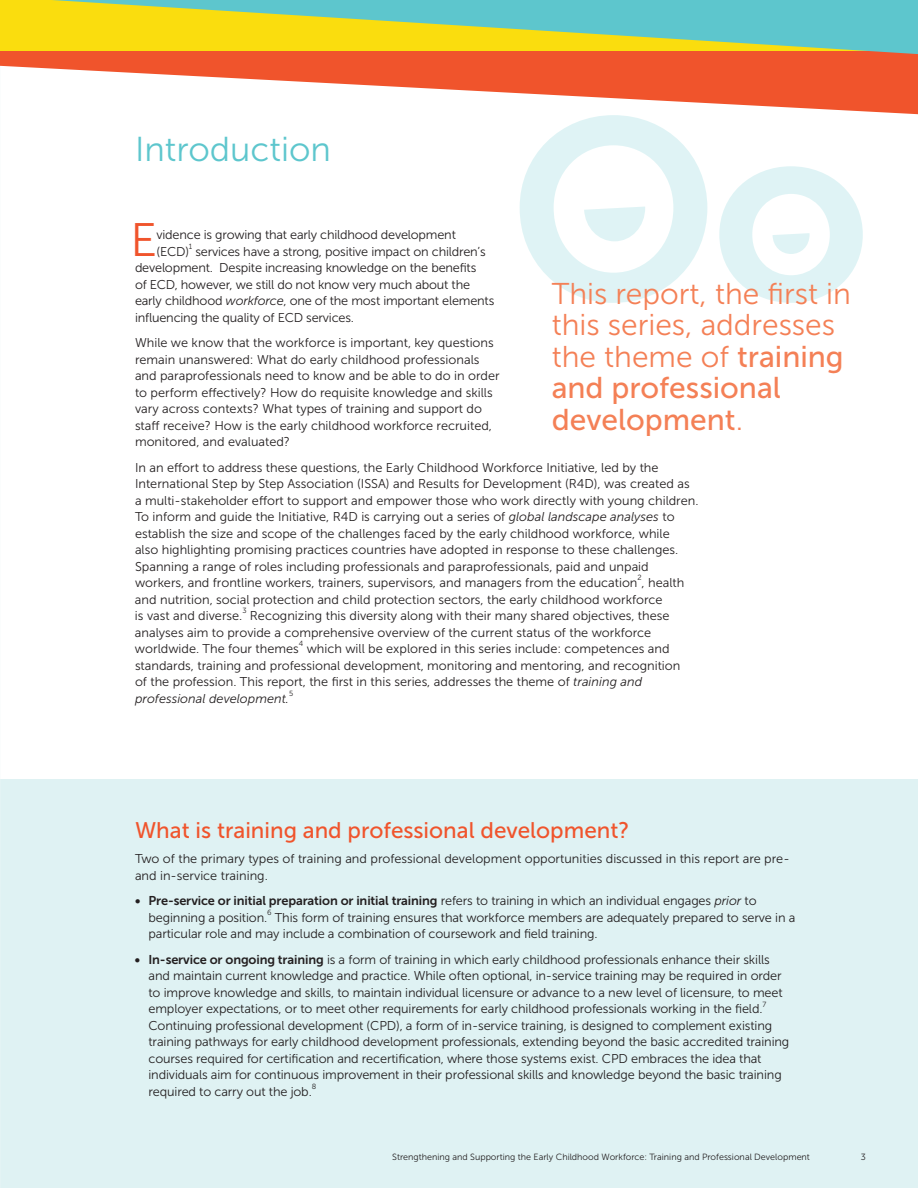
<style>
.page{position:relative;width:918px;height:1188px;background:#fff}
.page>*{position:absolute;margin:0;border:0;box-sizing:border-box;transform-origin:0 0}
.t1{font:46.8px "Museo Sans 300";color:#f0542c}
.t2{font:34.5px "Museo Sans 300";color:#5dc6cd}
.t3{font:30px/31.5px "Museo Sans 300";color:#f48056}
.t4{font:30px/31.5px "Museo Sans 500";color:#f48056}
.t5{font:22.5px "Museo Sans 500";color:#f0542c}
.t6{font:12.75px/16.5px "Museo Sans 300";color:#231f20}
.t7{font:12.75px "Museo Sans 700";letter-spacing:-.01em;color:#231f20}
.t8{font:9px "Museo Sans 300";color:#231f20}
.t9{font:7.5px "Museo Sans 300";color:#231f20}
.s1{font-style:italic}
.s2{font-family:"Museo Sans 500"}
.s3{font-family:"Museo Sans 300"}
.s4{font-family:"Museo Sans 300";font-style:italic}
.s5{font-family:"Museo Sans 700"}
</style>
<div class="page">
<div style="left:0;top:779px;width:918px;height:409px;background:#dff2f3"></div>
<svg style="left:520px;top:115px;width:187px;height:188px"></svg>
<svg style="left:719px;top:166px;width:144px;height:137px"></svg>
<svg style="left:0;top:50px;width:918px;height:64px;fill:#f0542c"></svg>
<div style="left:0;top:0;width:918px;height:50px;background:#fadd0e"></div>
<svg style="left:52px;top:0;width:866px;height:54px"></svg>
<h2 class="t2" style="left:135px;top:130px;width:197px">Introduction</h2>
<h1 class="t1" style="left:131px;top:214px;width:28px">E</h1>
<p class="t6" style="left:157px;top:227px;width:301px">vidence is growing that early childhood development (ECD)</p>
<p class="t9" style="left:189px;top:242px;width:5px">1</p>
<p class="t6" style="left:135px;top:243px;width:361px;text-indent:61px">services have a strong, positive impact on children’s development. Despite increasing knowledge on the benefits<br>of ECD, however, we still do not know very much about the early childhood <span class="s1">workforce</span>, one of the most important elements influencing the quality of ECD services.</p>
<p class="t6" style="left:135px;top:335px;width:366px">While we know that the workforce is important, key questions remain unanswered: What do early childhood professionals and paraprofessionals need to know and be able to do in order to perform effectively? How do requisite knowledge and skills vary across contexts? What types of training and support do staff receive? How is the early childhood workforce recruited, monitored, and evaluated?</p>
<p class="t6" style="left:135px;top:459px;width:565px">In an effort to address these questions, the Early Childhood Workforce Initiative, led by the International Step by Step Association (ISSA) and Results for Development (R4D), was created as a multi-stakeholder effort to support and empower those who work directly with young children.<br>To inform and guide the Initiative, R4D is carrying out a series of <span class="s1">global landscape analyses</span> to establish the size and scope of the challenges faced by the early childhood workforce, while<br>also highlighting promising practices countries have adopted in response to these challenges.<br>Spanning a range of roles including professionals and paraprofessionals, paid and unpaid workers, and frontline workers, trainers, supervisors, and managers from the education , health</p>
<h3 class="t3" style="left:552px;top:278px;width:301px">This report, the first in this series, addresses the theme of <span class="s2">training</span></h3>
<h3 class="t4" style="left:552px;top:372px;width:231px">and professional development<span class="s3">.</span></h3>
<p class="t9" style="left:638px;top:574px;width:6px">2</p>
<p class="t6" style="left:135px;top:591px;width:529px">and nutrition, social protection and child protection sectors, the early childhood workforce is vast and diverse.</p>
<p class="t9" style="left:242px;top:607px;width:6px">3</p>
<p class="t6" style="left:135px;top:608px;width:536px;text-indent:115px">Recognizing this diversity along with their many shared objectives, these analyses aim to provide a comprehensive overview of the current status of the workforce worldwide. The four themes</p>
<p class="t9" style="left:299px;top:640px;width:6px">4</p>
<p class="t6" style="left:135px;top:641px;width:547px;text-indent:172px">which will be explored in this series include: competences and standards, training and professional development, monitoring and mentoring, and recognition of the profession. This report, the first in this series, addresses the theme of <span class="s1">training and professional development.</span></p>
<p class="t9" style="left:289px;top:689px;width:6px">5</p>
<h3 class="t5" style="left:135px;top:818px;width:496px">What is training and professional development?</h3>
<p class="t6" style="left:135px;top:851px;width:656px">Two of the primary types of training and professional development opportunities discussed in this report are pre&shy;and in-service training.</p>
<p class="t7" style="left:135px;top:894px;width:623px">• Pre-service or initial preparation or initial training <span class="s3">refers to training in which an individual engages</span> <span class="s4">prior</span> <span class="s3">to</span></p>
<p class="t6" style="left:149px;top:909px;width:120px">beginning a position.</p>
<p class="t9" style="left:267px;top:909px;width:6px">6</p>
<p class="t6" style="left:148px;top:909px;width:648px;text-indent:126px">This form of training ensures that workforce members are adequately prepared to serve in a particular role and may include a combination of coursework and field training.</p>
<p class="t6" style="left:148px;top:951px;width:636px;text-indent:-14px"><span class="s5">• In-service or ongoing training</span> is a form of training in which early childhood professionals enhance their skills and maintain current knowledge and practice. While often optional, in-service training may be required in order to improve knowledge and skills, to maintain individual licensure or advance to a new level of licensure, to meet employer expectations, or to meet other requirements for early childhood professionals working in the field.</p>
<p class="t9" style="left:762px;top:1000px;width:5px">7</p>
<p class="t6" style="left:149px;top:1017px;width:642px">Continuing professional development (CPD), a form of in-service training, is designed to complement existing training pathways for early childhood development professionals, extending beyond the basic accredited training courses required for certification and recertification, where those systems exist. CPD embraces the idea that individuals aim for continuous improvement in their professional skills and knowledge beyond the basic training required to carry out the job.</p>
<p class="t9" style="left:312px;top:1083px;width:6px">8</p>
<p class="t8" style="left:392px;top:1152px;width:419px">Strengthening and Supporting the Early Childhood Workforce: Training and Professional Development</p>
<p class="t8" style="left:861px;top:1152px;width:7px">3</p>
</div>
